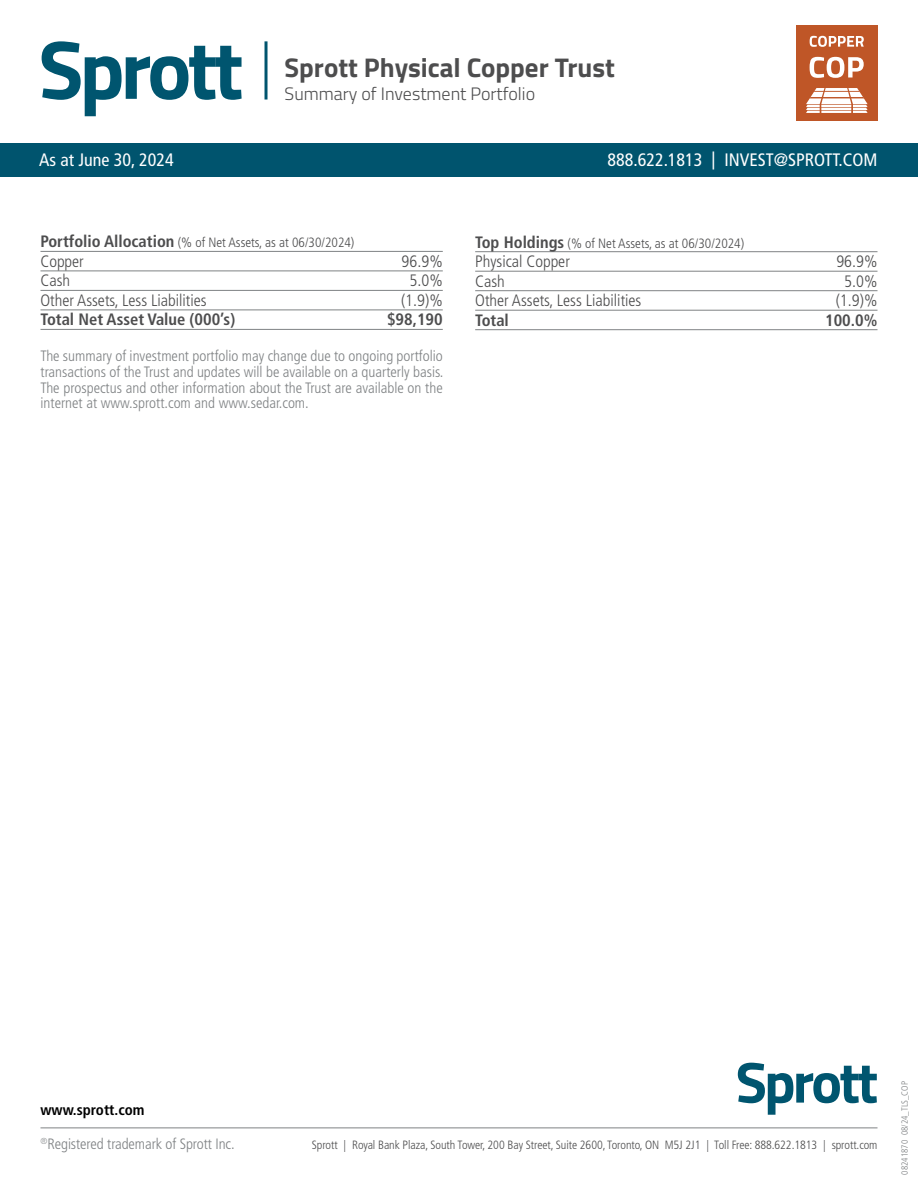
<style>
.page{position:relative;width:918px;height:1188px;background:#fff}
.page>*{position:absolute;margin:0;border:0;box-sizing:border-box;transform-origin:0 0}
.t1{font:700 27px "Titillium Web";color:#4d4d4e}
.t2{font:condensed 18px "Frutiger LT Std";color:#fff}
.t3{font:300 18px "Titillium Web";color:#4d4d4e}
.t4{font:300 condensed 16.5px "Frutiger LT Std";color:#4d4d4e}
.t5{font:700 condensed 16.5px "Frutiger LT Std";color:#4d4d4e}
.t6{font:300 condensed 15px/15.8px "Frutiger LT Std";color:#7f8284;text-align:justify}
.t7{font:700 condensed 15px "Frutiger LT Std";color:#000}
.t8{font:300 condensed 13.5px "Frutiger LT Std";color:#4d4d4e}
.t9{font:300 condensed 12px "Frutiger LT Std";letter-spacing:-.005em;color:#4d4d4e}
.t10{font:300 condensed 9px "Frutiger LT Std";color:#7f8284}
.s1{font-weight:700;font-size:16.5px}
</style>
<div class="page">
<hr style="left:40px;top:1128px;width:838px;height:1px;background:#7f8284">
<svg style="left:738px;top:1063px;width:139px;height:51px"></svg>
<div style="left:0;top:143px;width:918px;height:33px;background:#00546e"></div>
<svg style="left:42px;top:41px;width:200px;height:75px"></svg>
<hr style="left:265px;top:41px;width:3px;height:59px;background:#00546e">
<hr style="left:475px;top:251px;width:403px;height:1px;background:#7f8284">
<hr style="left:475px;top:271px;width:403px;height:1px;background:#7f8284">
<hr style="left:475px;top:290px;width:403px;height:1px;background:#7f8284">
<hr style="left:475px;top:310px;width:403px;height:1px;background:#7f8284">
<hr style="left:475px;top:329px;width:403px;height:1px;background:#7f8284">
<hr style="left:40px;top:251px;width:403px;height:1px;background:#7f8284">
<hr style="left:40px;top:271px;width:403px;height:1px;background:#7f8284">
<hr style="left:40px;top:290px;width:403px;height:1px;background:#7f8284">
<hr style="left:40px;top:310px;width:403px;height:1px;background:#7f8284">
<hr style="left:40px;top:329px;width:403px;height:1px;background:#7f8284">
<div style="left:796px;top:26px;width:82px;height:95px;background:#bf5627"></div>
<svg style="left:810px;top:36px;width:54px;height:11px"></svg>
<svg style="left:806px;top:88px;width:62px;height:25px"></svg>
<svg style="left:810px;top:57px;width:54px;height:21px"></svg>
<h1 class="t1" style="left:285px;top:47px;width:332px">Sprott Physical Copper Trust</h1>
<p class="t3" style="left:285px;top:80px;width:252px">Summary of Investment Portfolio</p>
<p class="t2" style="left:39px;top:149px;width:136px">As at June 30, 2024</p>
<p class="t2" style="left:608px;top:149px;width:271px">888.622.1813 | INVEST@SPROTT.COM</p>
<p class="t8" style="left:40px;top:235px;width:315px"><span class="s1">Portfolio Allocation</span> (% of Net Assets, as at 06/30/2024)</p>
<p class="t4" style="left:40px;top:252px;width:45px">Copper</p>
<p class="t4" style="left:402px;top:252px;width:43px">96.9%</p>
<p class="t4" style="left:40px;top:271px;width:31px">Cash</p>
<p class="t4" style="left:410px;top:271px;width:35px">5.0%</p>
<p class="t4" style="left:40px;top:291px;width:168px">Other Assets, Less Liabilities</p>
<p class="t4" style="left:401px;top:291px;width:43px">(1.9)%</p>
<p class="t5" style="left:40px;top:310px;width:196px">Total Net Asset Value (000’s)</p>
<p class="t5" style="left:387px;top:310px;width:57px">$98,190</p>
<p class="t6" style="left:40px;top:348px;width:404px">The summary of investment portfolio may change due to ongoing portfolio transactions of the Trust and updates will be available on a quarterly basis.<br>The prospectus and other information about the Trust are available on the internet at www.sprott.com and www.sedar.com.</p>
<p class="t8" style="left:475px;top:235px;width:271px"><span class="s1">Top Holdings</span> (% of Net Assets, as at 06/30/2024)</p>
<p class="t4" style="left:475px;top:252px;width:96px">Physical Copper</p>
<p class="t4" style="left:836px;top:252px;width:43px">96.9%</p>
<p class="t4" style="left:475px;top:272px;width:31px">Cash</p>
<p class="t4" style="left:844px;top:272px;width:35px">5.0%</p>
<p class="t4" style="left:475px;top:291px;width:168px">Other Assets, Less Liabilities</p>
<p class="t4" style="left:836px;top:291px;width:43px">(1.9)%</p>
<p class="t5" style="left:475px;top:310px;width:35px">Total</p>
<p class="t5" style="left:825px;top:310px;width:54px">100.0%</p>
<p class="t7" style="left:40px;top:1101px;width:106px">www.sprott.com</p>
<p class="t6" style="left:40px;top:1136px;width:196px"><sup>®</sup>Registered trademark of Sprott Inc.</p>
<p class="t9" style="left:312px;top:1138px;width:567px">Sprott | Royal Bank Plaza, South Tower, 200 Bay Street, Suite 2600, Toronto, ON M5J 2J1 | Toll Free: 888.622.1813 | sprott.com</p>
<p class="t10" style="left:900px;top:1174px;width:95px;rotate:-90deg">08241870 08/24_TLS_COP</p>
</div>
